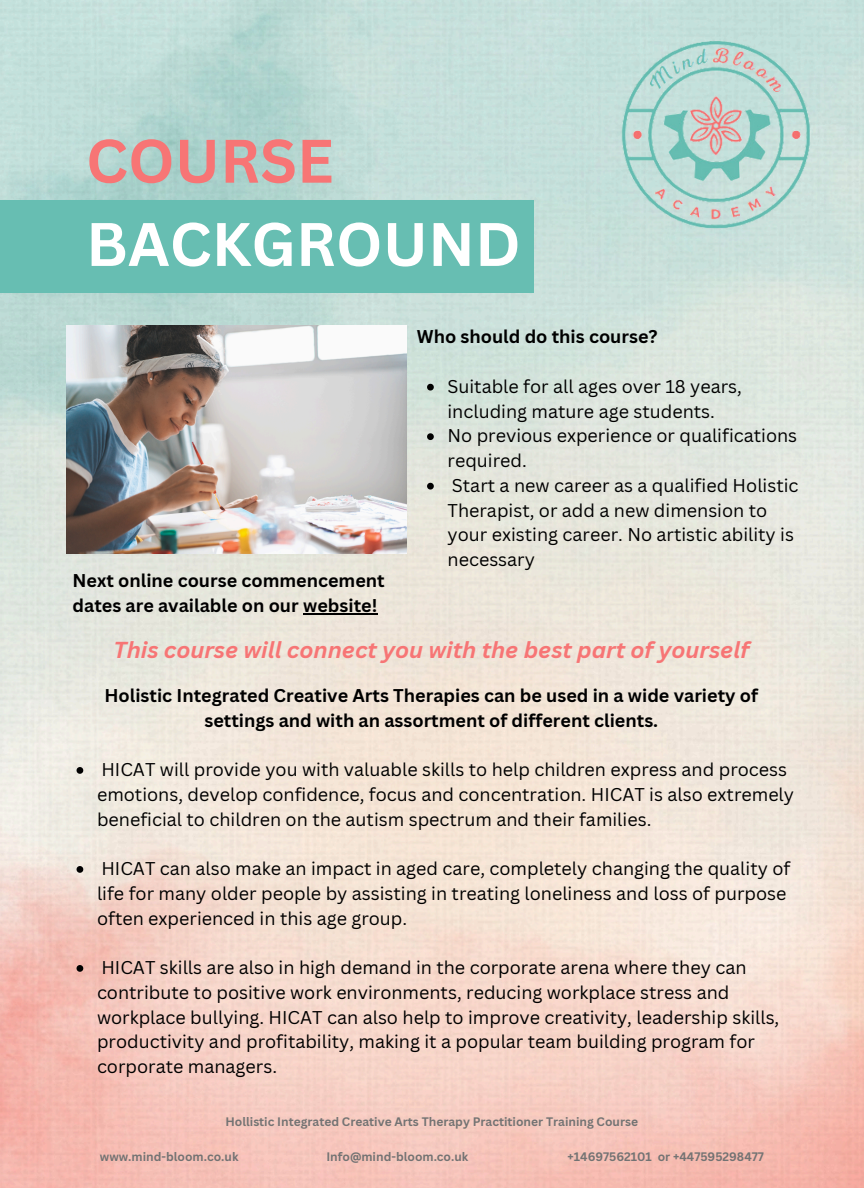
<style>
.page{position:relative;width:864px;height:1188px;background:#fff}
.page>*{position:absolute;margin:0;border:0;box-sizing:border-box;transform-origin:0 0}
.t1{font:700 60px/83.2px "Canva Sans";color:#fff}
.t2{font:italic 700 22.5px "Canva Sans";color:#f77575}
.t3{font:18px/24.8px "Canva Sans";color:#000}
.t4{font:700 18px/24.8px "Canva Sans";color:#000}
.t5{font:700 12px "Canva Sans";color:#737373}
.s1{color:#f77575}
</style>
<div class="page">
<img style="left:0;top:0;width:864px;height:1188px">
<img style="left:612px;top:34px;width:205px;height:202px">
<div style="left:0;top:200px;width:534px;height:93px;background:#67beb2"></div>
<img style="left:66px;top:326px;width:340px;height:227px">
<svg style="left:427px;top:384px;width:7px;height:7px"></svg>
<svg style="left:427px;top:433px;width:7px;height:7px"></svg>
<svg style="left:427px;top:483px;width:7px;height:7px"></svg>
<hr style="left:303px;top:613px;width:74px;height:1px;background:#000">
<svg style="left:77px;top:767px;width:6px;height:7px"></svg>
<svg style="left:77px;top:866px;width:6px;height:7px"></svg>
<svg style="left:77px;top:965px;width:6px;height:7px"></svg>
<p class="t1" style="left:86px;top:118px;width:436px"><span class="s1">COURSE<br></span>BACKGROUND</p>
<h1 class="t4" style="left:417px;top:324px;width:242px">Who should do this course?</h1>
<p class="t3" style="left:448px;top:373px;width:296px">Suitable for all ages over 18 years, including mature age students.</p>
<h3 class="t3" style="left:448px;top:423px;width:351px">No previous experience or qualifications required.</h3>
<h3 class="t3" style="left:448px;top:472px;width:353px">Start a new career as a qualified Holistic Therapist, or add a new dimension to your existing career. No artistic ability is necessary</h3>
<p class="t4" style="left:73px;top:568px;width:314px">Next online course commencement dates are available on our website!</p>
<p class="t2" style="left:113px;top:634px;width:637px">This course will connect you with the best part of yourself</p>
<p class="t4" style="left:104px;top:682px;width:655px;text-align:center">Holistic Integrated Creative Arts Therapies can be used in a wide variety of settings and with an assortment of different clients.</p>
<h2 class="t3" style="left:97px;top:757px;width:699px">HICAT will provide you with valuable skills to help children express and process emotions, develop confidence, focus and concentration. HICAT is also extremely beneficial to children on the autism spectrum and their families.</h2>
<h3 class="t3" style="left:97px;top:856px;width:695px">HICAT can also make an impact in aged care, completely changing the quality of life for many older people by assisting in treating loneliness and loss of purpose often experienced in this age group.</h3>
<p class="t3" style="left:97px;top:955px;width:684px">HICAT skills are also in high demand in the corporate arena where they can contribute to positive work environments, reducing workplace stress and workplace bullying. HICAT can also help to improve creativity, leadership skills, productivity and profitability, making it a popular team building program for corporate managers.</p>
<p class="t5" style="left:225px;top:1113px;width:414px">Hollistic Integrated Creative Arts Therapy Practitioner Training Course</p>
<p class="t5" style="left:100px;top:1148px;width:140px">www.mind-bloom.co.uk</p>
<p class="t5" style="left:326px;top:1148px;width:144px">Info@mind-bloom.co.uk</p>
<p class="t5" style="left:568px;top:1148px;width:198px">+14697562101 or +447595298477</p>
</div>
